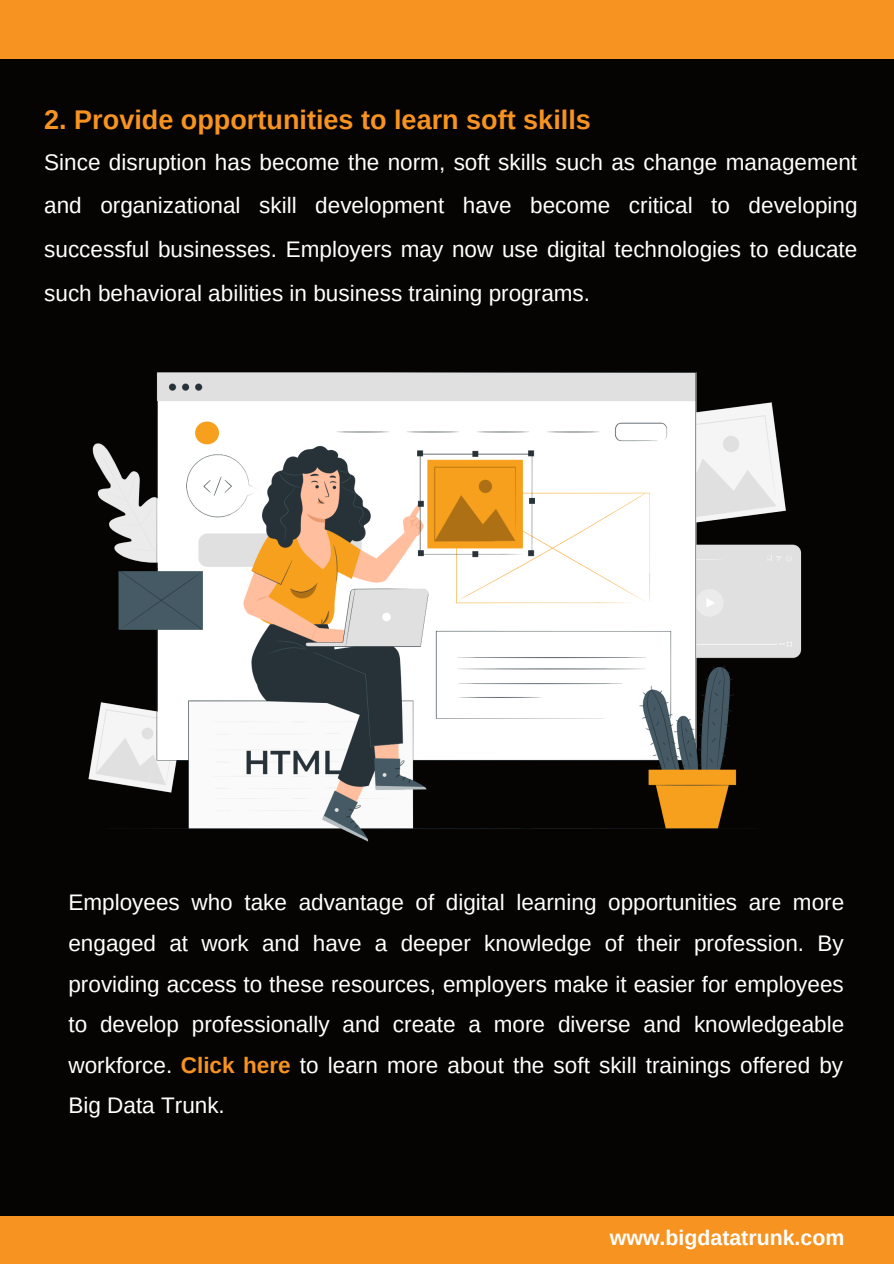
<style>
.page{position:relative;width:894px;height:1264px;background:#fff}
.page>*{position:absolute;margin:0;border:0;box-sizing:border-box;transform-origin:0 0}
.t1{font:700 27px "Arimo";color:#f79320}
.t2{font:22.5px/40.5px "Arimo";color:#fff;text-align:justify}
.t3{font:700 21.3px "Arimo";color:#fff}
.s1{font-weight:700;color:#f79320}
</style>
<div class="page">
<div style="left:0;top:0;width:893px;height:1263px;background:#060403"></div>
<div style="left:0;top:1216px;width:893px;height:47px;background:#f79320"></div>
<div style="left:0;top:0;width:893px;height:58px;background:#f79320"></div>
<img style="left:88px;top:372px;width:714px;height:470px">
<p class="t1" style="left:44px;top:104px;width:548px">2. Provide opportunities to learn soft skills</p>
<p class="t2" style="left:44px;top:140px;width:814px;line-height:44px">Since disruption has become the norm, soft skills such as change management and organizational skill development have become critical to developing successful businesses. Employers may now use digital technologies to educate such behavioral abilities in business training programs.</p>
<p class="t2" style="left:68px;top:882px;width:777px">Employees who take advantage of digital learning opportunities are more engaged at work and have a deeper knowledge of their profession. By providing access to these resources, employers make it easier for employees to develop professionally and create a more diverse and knowledgeable workforce. <span class="s1">Click here</span> to learn more about the soft skill trainings offered by Big Data Trunk.</p>
<p class="t3" style="left:609px;top:1225px;width:236px">www.bigdatatrunk.com</p>
</div>
